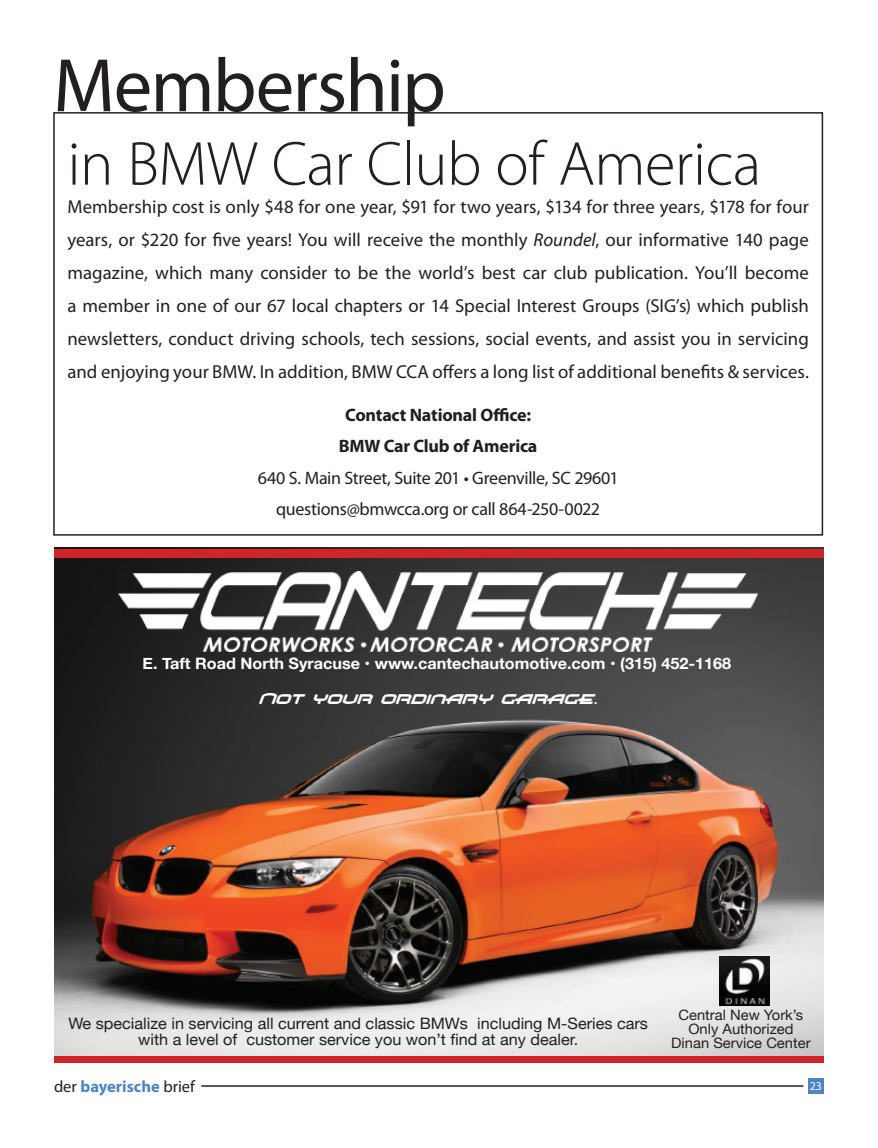
<style>
.page{position:relative;width:878px;height:1148px;background:#fff}
.page>*{position:absolute;margin:0;border:0;box-sizing:border-box;transform-origin:0 0}
.t1{font:76.5px "Myriad Pro";letter-spacing:-.02em;color:#231f20}
.t2{font:300 62.55px "Myriad Pro";letter-spacing:-.01em;color:#231f20}
.t3{font:18.75px/33px "Myriad Pro";letter-spacing:.005em;color:#231f20;text-align:justify}
.t4{font:18px/31.5px "Myriad Pro";letter-spacing:-.02em;color:#231f20;text-align:center}
.t5{font:700 18px/31.5px "Myriad Pro";letter-spacing:-.01em;color:#231f20;text-align:center}
.t6{font:700 16.5px "Myriad Pro";color:#4d84c4}
.t7{font:15.75px/15.8px "Helvetica Neue";color:#231f20;text-align:center}
.t8{font:700 15.75px "Helvetica Neue";color:#fff}
.t9{font:italic 15.75px "Air Flow BTN Hv";color:#fff}
.t10{font:14.25px/14.2px "Helvetica Neue";color:#231f20;text-align:center}
.t11{font:12px "Myriad Pro";color:#fff}
.s1{font-style:italic}
.s2{font-weight:400;color:#231f20}
</style>
<div class="page">
<div style="left:807px;top:1078px;width:16px;height:16px;background:#4d84c4"></div>
<hr style="left:201px;top:1085px;width:602px;height:1px;background:#231f20">
<div style="left:53px;top:112px;width:770px;height:423px;border:2px solid #231f20"></div>
<img style="left:54px;top:548px;width:770px;height:514px">
<div style="left:54px;top:549px;width:769px;height:8px;background:#d1232a"></div>
<img style="left:719px;top:956px;width:50px;height:49px">
<div style="left:54px;top:1056px;width:769px;height:6px;background:#d1232a"></div>
<img style="left:118px;top:571px;width:639px;height:81px">
<h1 class="t1" style="left:53px;top:44px;width:394px">Membership</h1>
<h2 class="t2" style="left:67px;top:126px;width:695px">in BMW Car Club of America</h2>
<p class="t3" style="left:67px;top:190px;width:743px">Membership cost is only $48 for one year, $91 for two years, $134 for three years, $178 for four years, or $220 for five years! You will receive the monthly <span class="s1">Roundel</span>, our informative 140 page magazine, which many consider to be the world’s best car club publication. You’ll become a member in one of our 67 local chapters or 14 Special Interest Groups (SIG’s) which publish newsletters, conduct driving schools, tech sessions, social events, and assist you in servicing and enjoying your BMW. In addition, BMW CCA offers a long list of additional benefits &amp; services.</p>
<p class="t5" style="left:339px;top:398px;width:200px">Contact National Office:<br>BMW Car Club of America</p>
<p class="t4" style="left:258px;top:462px;width:362px">640 S. Main Street, Suite 201 • Greenville, SC 29601 questions@bmwcca.org or call 864-250-0022</p>
<p class="t8" style="left:142px;top:650px;width:590px">E. Taft Road North Syracuse • www.cantechautomotive.com • (315) 452-1168</p>
<p class="t9" style="left:260px;top:689px;width:341px">Not your ordinary garage.</p>
<p class="t7" style="left:68px;top:1016px;width:581px">We specialize in servicing all current and classic BMWs including M-Series cars with a level of customer service you won’t find at any dealer.</p>
<p class="t10" style="left:671px;top:1008px;width:141px">Central New York’s<br>Only Authorized<br>Dinan Service Center</p>
<p class="t6" style="left:54px;top:1075px;width:142px"><span class="s2">der</span> bayerische <span class="s2">brief</span></p>
<p class="t11" style="left:809px;top:1079px;width:14px">23</p>
</div>
